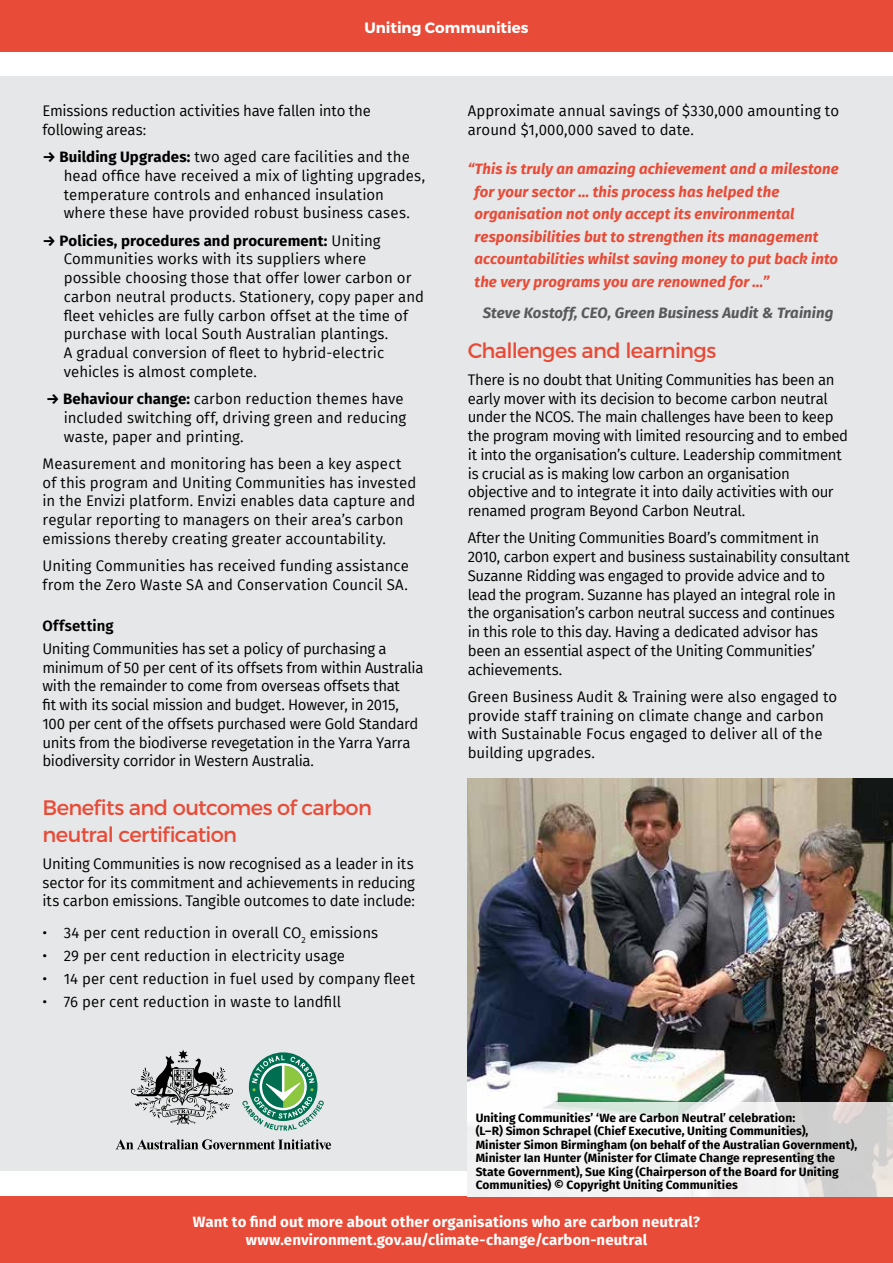
<style>
.page{position:relative;width:893px;height:1263px;background:#fff}
.page>*{position:absolute;margin:0;border:0;box-sizing:border-box;transform-origin:0 0}
.Subhead_2{font:21px/27px "Montserrat";letter-spacing:-.03em;color:#e84b37}
.Text{font:15px/18.8px "Fira Sans";letter-spacing:-.005em;color:#000}
.Text-2{font:15px/18.8px "Fira Sans";letter-spacing:-.025em;color:#000}
.testimonial_copy{font:italic 700 15px/22.5px "Fira Sans";letter-spacing:.005em;color:#e84b37}
.intro_paras{font:700 15px/18px "Fira Sans";letter-spacing:.005em;color:#fff;text-align:center}
.test_byline{font:italic 700 15px "Fira Sans";letter-spacing:.005em;color:#58595b}
.t1{font:700 15px "Montserrat";color:#fff}
.Subhead_3{font:600 15px "Fira Sans";letter-spacing:.015em;color:#000}
.t2{font:700 12px/13.5px "Fira Sans";letter-spacing:.005em;color:#000}
.s1{font-weight:700}
</style>
<div class="page">
<div style="left:0;top:77px;width:893px;height:1094px;background:#e6e7e8"></div>
<div style="left:0;top:0;width:893px;height:51px;background:#e84b37"></div>
<div style="left:0;top:1197px;width:893px;height:66px;background:#e84b37"></div>
<img style="left:467px;top:778px;width:426px;height:325px">
<svg style="left:467px;top:1103px;width:426px;height:94px;fill:#f3f2f4"></svg>
<svg style="left:116px;top:1139px;width:215px;height:10px"></svg>
<svg style="left:131px;top:1050px;width:102px;height:75px"></svg>
<svg style="left:242px;top:1055px;width:82px;height:76px"></svg>
<p class="t1" style="left:364px;top:18px;width:166px">Uniting Communities</p>
<p class="Text" style="left:43px;top:101px;width:330px">Emissions reduction activities have fallen into the following areas:</p>
<p class="Text" style="left:64px;top:147px;width:363px;text-indent:-21px"><span class="s1">→ Building Upgrades:</span> two aged care facilities and the head office have received a mix of lighting upgrades, temperature controls and enhanced insulation where these have provided robust business cases.</p>
<p class="Text" style="left:64px;top:231px;width:362px;text-indent:-21px"><span class="s1">→ Policies, procedures and procurement:</span> Uniting Communities works with its suppliers where possible choosing those that offer lower carbon or carbon neutral products. Stationery, copy paper and fleet vehicles are fully carbon offset at the time of purchase with local South Australian plantings.<br>A gradual conversion of fleet to hybrid-electric vehicles is almost complete.</p>
<p class="Text" style="left:64px;top:389px;width:344px;text-indent:-18px"><span class="s1">→ Behaviour change:</span> carbon reduction themes have included switching off, driving green and reducing waste, paper and printing.</p>
<p class="Text" style="left:43px;top:454px;width:375px">Measurement and monitoring has been a key aspect of this program and Uniting Communities has invested in the Envizi platform. Envizi enables data capture and regular reporting to managers on their area’s carbon emissions thereby creating greater accountability.</p>
<p class="Text" style="left:43px;top:556px;width:368px">Uniting Communities has received funding assistance from the Zero Waste SA and Conservation Council SA.</p>
<h3 class="Subhead_3" style="left:43px;top:613px;width:73px">Offsetting</h3>
<p class="Text" style="left:43px;top:639px;width:382px">Uniting Communities has set a policy of purchasing a minimum of 50 per cent of its offsets from within Australia with the remainder to come from overseas offsets that<br>fit with its social mission and budget. However, in 2015, 100 per cent of the offsets purchased were Gold Standard units from the biodiverse revegetation in the Yarra Yarra biodiversity corridor in Western Australia.</p>
<h2 class="Subhead_2" style="left:43px;top:794px;width:331px">Benefits and outcomes of carbon neutral certification</h2>
<p class="Text" style="left:43px;top:854px;width:374px;text-align:justify">Uniting Communities is now recognised as a leader in its sector for its commitment and achievements in reducing its carbon emissions. Tangible outcomes to date include:</p>
<p class="Text" style="left:43px;top:923px;width:337px">• 34 per cent reduction in overall CO<sub>2</sub> emissions</p>
<p class="Text" style="left:43px;top:946px;width:304px">• 29 per cent reduction in electricity usage</p>
<p class="Text" style="left:43px;top:969px;width:374px">• 14 per cent reduction in fuel used by company fleet</p>
<p class="Text" style="left:43px;top:992px;width:300px">• 76 per cent reduction in waste to landfill</p>
<p class="Text" style="left:468px;top:101px;width:373px">Approximate annual savings of $330,000 amounting to around $1,000,000 saved to date.</p>
<p class="testimonial_copy" style="left:475px;top:157px;width:366px;text-indent:-7px">“This is truly an amazing achievement and a milestone for your sector … this process has helped the organisation not only accept its environmental responsibilities but to strengthen its management accountabilities whilst saving money to put back into the very programs you are renowned for …”</p>
<p class="test_byline" style="left:483px;top:300px;width:352px">Steve Kostoff, CEO, Green Business Audit &amp; Training</p>
<h2 class="Subhead_2" style="left:468px;top:337px;width:250px">Challenges and learnings</h2>
<p class="Text" style="left:468px;top:370px;width:382px">There is no doubt that Uniting Communities has been an early mover with its decision to become carbon neutral under the NCOS. The main challenges have been to keep the program moving with limited resourcing and to embed it into the organisation’s culture. Leadership commitment is crucial as is making low carbon an organisation objective and to integrate it into daily activities with our renamed program Beyond Carbon Neutral.</p>
<p class="Text-2" style="left:468px;top:528px;width:384px">After the Uniting Communities Board’s commitment in 2010, carbon expert and business sustainability consultant Suzanne Ridding was engaged to provide advice and to lead the program. Suzanne has played an integral role in the organisation’s carbon neutral success and continues in this role to this day. Having a dedicated advisor has been an essential aspect of the Uniting Communities’ achievements.</p>
<p class="Text" style="left:468px;top:687px;width:371px">Green Business Audit &amp; Training were also engaged to provide staff training on climate change and carbon with Sustainable Focus engaged to deliver all of the building upgrades.</p>
<p class="t2" style="left:476px;top:1110px;width:383px">Uniting Communities’ ‘We are Carbon Neutral’ celebration:<br>(L–R) Simon Schrapel (Chief Executive, Uniting Communities),<br>Minister Simon Birmingham (on behalf of the Australian Government), Minister Ian Hunter (Minister for Climate Change representing the State Government), Sue King (Chairperson of the Board for Uniting Communities) © Copyright Uniting Communities</p>
<p class="intro_paras" style="left:193px;top:1211px;width:509px">Want to find out more about other organisations who are carbon neutral? www.environment.gov.au/climate-change/carbon-neutral</p>
</div>
